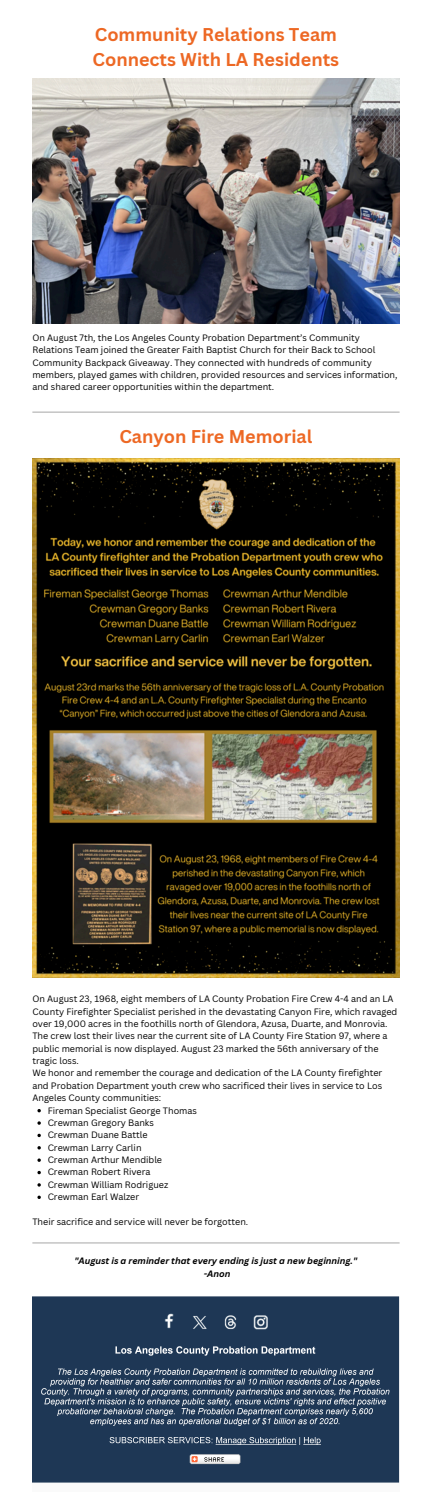
<style>
.page{position:relative;width:432px;height:1512px;background:#fff}
.page>*{position:absolute;margin:0;border:0;box-sizing:border-box;transform-origin:0 0}
.t1{font:700 18px/24.8px "Canva Sans";color:#ed6824}
.t2{font:9px/12.4px "Canva Sans";color:#000}
.t3{font:italic 700 9px/12.4px "Canva Sans";color:#000;text-align:center}
</style>
<div class="page">
<img style="left:32px;top:79px;width:368px;height:245px">
<img style="left:32px;top:459px;width:368px;height:519px">
<hr style="left:32px;top:412px;width:368px;height:1px;background:#a6a6a6">
<hr style="left:32px;top:1243px;width:368px;height:1px;background:#a6a6a6">
<svg style="left:37px;top:1109px;width:4px;height:3px"></svg>
<svg style="left:37px;top:1121px;width:4px;height:4px"></svg>
<svg style="left:37px;top:1134px;width:4px;height:3px"></svg>
<svg style="left:37px;top:1146px;width:4px;height:3px"></svg>
<svg style="left:37px;top:1158px;width:4px;height:4px"></svg>
<svg style="left:37px;top:1171px;width:4px;height:3px"></svg>
<svg style="left:37px;top:1183px;width:4px;height:4px"></svg>
<svg style="left:37px;top:1196px;width:4px;height:3px"></svg>
<img style="left:32px;top:1296px;width:368px;height:187px">
<p class="t1" style="left:93px;top:22px;width:248px">Community Relations Team<br>Connects With LA Residents</p>
<p class="t2" style="left:32px;top:331px;width:367px">On August 7th, the Los Angeles County Probation Department’s Community Relations Team joined the Greater Faith Baptist Church for their Back to School Community Backpack Giveaway. They connected with hundreds of community members, played games with children, provided resources and services information, and shared career opportunities within the department.</p>
<p class="t1" style="left:119px;top:423px;width:195px">Canyon Fire Memorial</p>
<p class="t2" style="left:32px;top:992px;width:367px">On August 23, 1968, eight members of LA County Probation Fire Crew 4-4 and an LA County Firefighter Specialist perished in the devastating Canyon Fire, which ravaged over 19,000 acres in the foothills north of Glendora, Azusa, Duarte, and Monrovia.<br>The crew lost their lives near the current site of LA County Fire Station 97, where a public memorial is now displayed. August 23 marked the 56th anniversary of the tragic loss.</p>
<p class="t2" style="left:32px;top:1067px;width:351px;text-align:justify">We honor and remember the courage and dedication of the LA County firefighter and Probation Department youth crew who sacrificed their lives in service to Los Angeles County communities:</p>
<p class="t2" style="left:48px;top:1104px;width:151px">Fireman Specialist George Thomas</p>
<p class="t2" style="left:48px;top:1116px;width:108px">Crewman Gregory Banks</p>
<p class="t2" style="left:48px;top:1129px;width:101px">Crewman Duane Battle</p>
<p class="t2" style="left:48px;top:1141px;width:95px">Crewman Larry Carlin</p>
<p class="t2" style="left:48px;top:1153px;width:116px">Crewman Arthur Mendible</p>
<p class="t2" style="left:48px;top:1166px;width:104px">Crewman Robert Rivera</p>
<p class="t2" style="left:48px;top:1178px;width:122px">Crewman William Rodriguez</p>
<p class="t2" style="left:48px;top:1190px;width:93px">Crewman Earl Walzer</p>
<p class="t2" style="left:32px;top:1215px;width:217px">Their sacrifice and service will never be forgotten.</p>
<p class="t3" style="left:74px;top:1255px;width:284px">"August is a reminder that every ending is just a new beginning." -Anon</p>
</div>
